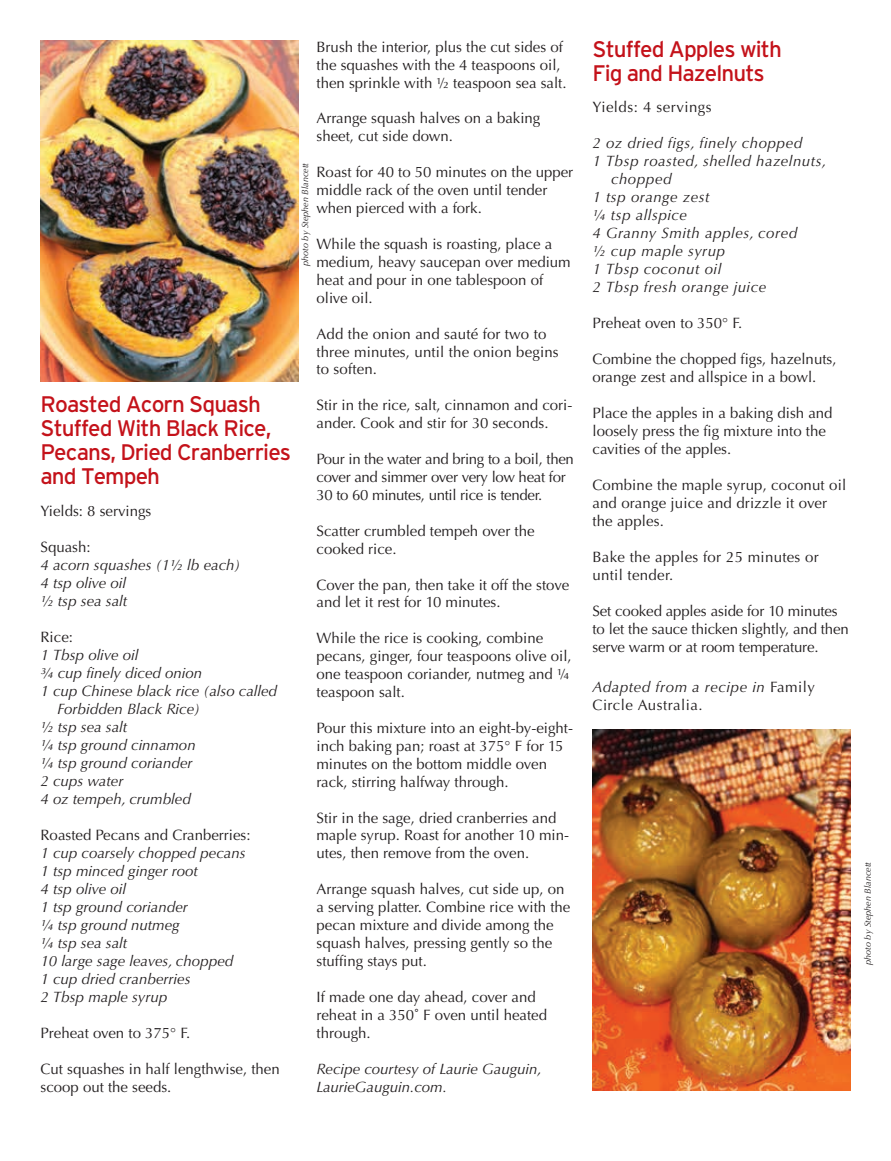
<style>
.page{position:relative;width:891px;height:1161px;background:#fff}
.page>*{position:absolute;margin:0;border:0;box-sizing:border-box;transform-origin:0 0}
.t1{font:22.5px/24px "Interstate";letter-spacing:-.04em;color:#c4121a}
.t2{font:15px/17.9px "Optima";color:#231f20}
.t3{font:italic 15px/18px "Optima";color:#231f20}
.t4{font:italic 15px "Optima";letter-spacing:.035em;color:#231f20}
.t5{font:15px/18px "Optima";letter-spacing:-.02em;color:#231f20}
.t6{font:15px/18px "Optima";letter-spacing:.035em;color:#231f20}
.t7{font:15px/18px "Optima";letter-spacing:.02em;color:#231f20}
.t8{font:italic 9px "Optima";color:#231f20}
.s1{font-style:italic}
</style>
<div class="page">
<img style="left:592px;top:729px;width:258px;height:362px">
<img style="left:40px;top:40px;width:258px;height:342px">
<h1 class="t1" style="left:40px;top:392px;width:252px">Roasted Acorn Squash<br>Stuffed With Black Rice,<br>Pecans, Dried Cranberries and Tempeh</h1>
<p class="t2" style="left:40px;top:502px;width:112px">Yields: 8 servings</p>
<p class="t2" style="left:40px;top:538px;width:52px">Squash:</p>
<p class="t3" style="left:40px;top:556px;width:201px">4 acorn squashes (1½ lb each)<br>4 tsp olive oil<br>½ tsp sea salt</p>
<p class="t2" style="left:40px;top:628px;width:34px">Rice:</p>
<p class="t3" style="left:40px;top:646px;width:99px">1 Tbsp olive oil</p>
<p class="t3" style="left:40px;top:664px;width:163px">¾ cup finely diced onion</p>
<p class="t3" style="left:40px;top:682px;width:238px">1 cup Chinese black rice (also called</p>
<p class="t3" style="left:57px;top:700px;width:144px">Forbidden Black Rice)</p>
<p class="t3" style="left:40px;top:718px;width:88px">½ tsp sea salt</p>
<p class="t3" style="left:40px;top:736px;width:157px">¼ tsp ground cinnamon</p>
<p class="t3" style="left:40px;top:754px;width:154px">¼ tsp ground coriander</p>
<p class="t3" style="left:40px;top:772px;width:84px">2 cups water</p>
<p class="t3" style="left:40px;top:790px;width:152px">4 oz tempeh, crumbled</p>
<p class="t2" style="left:40px;top:826px;width:212px">Roasted Pecans and Cranberries:</p>
<p class="t3" style="left:40px;top:844px;width:207px">1 cup coarsely chopped pecans<br>1 tsp minced ginger root<br>4 tsp olive oil<br>1 tsp ground coriander<br>¼ tsp ground nutmeg<br>¼ tsp sea salt<br>10 large sage leaves, chopped<br>1 cup dried cranberries<br>2 Tbsp maple syrup</p>
<p class="t2" style="left:40px;top:1024px;width:151px">Preheat oven to 375° F.</p>
<p class="t2" style="left:40px;top:1060px;width:241px">Cut squashes in half lengthwise, then scoop out the seeds.</p>
<p class="t2" style="left:316px;top:38px;width:252px">Brush the interior, plus the cut sides of the squashes with the 4 teaspoons oil, then sprinkle with ½ teaspoon sea salt.</p>
<p class="t2" style="left:316px;top:110px;width:225px">Arrange squash halves on a baking sheet, cut side down.</p>
<p class="t2" style="left:316px;top:163px;width:258px">Roast for 40 to 50 minutes on the upper middle rack of the oven until tender when pierced with a fork.</p>
<p class="t2" style="left:316px;top:235px;width:256px">While the squash is roasting, place a medium, heavy saucepan over medium heat and pour in one tablespoon of olive oil.</p>
<p class="t2" style="left:316px;top:325px;width:244px">Add the onion and sauté for two to three minutes, until the onion begins to soften.</p>
<p class="t2" style="left:316px;top:397px;width:257px">Stir in the rice, salt, cinnamon and cori&shy;ander. Cook and stir for 30 seconds.</p>
<p class="t5" style="left:316px;top:450px;width:259px">Pour in the water and bring to a boil, then cover and simmer over very low heat for<br>30 to 60 minutes, until rice is tender.</p>
<p class="t2" style="left:316px;top:522px;width:220px">Scatter crumbled tempeh over the cooked rice.</p>
<p class="t2" style="left:316px;top:576px;width:254px">Cover the pan, then take it off the stove and let it rest for 10 minutes.</p>
<p class="t2" style="left:316px;top:630px;width:257px">While the rice is cooking, combine pecans, ginger, four teaspoons olive oil, one teaspoon coriander, nutmeg and ¼ teaspoon salt.</p>
<p class="t2" style="left:316px;top:719px;width:258px">Pour this mixture into an eight-by-eight&shy;inch baking pan; roast at 375° F for 15 minutes on the bottom middle oven rack, stirring halfway through.</p>
<p class="t2" style="left:316px;top:809px;width:254px">Stir in the sage, dried cranberries and maple syrup. Roast for another 10 min&shy;utes, then remove from the oven.</p>
<p class="t2" style="left:316px;top:880px;width:255px">Arrange squash halves, cut side up, on a serving platter. Combine rice with the pecan mixture and divide among the squash halves, pressing gently so the stuffing stays put.</p>
<p class="t2" style="left:316px;top:988px;width:232px">If made one day ahead, cover and reheat in a 350˚ F oven until heated through.</p>
<p class="t3" style="left:316px;top:1060px;width:227px">Recipe courtesy of Laurie Gauguin,<br>LaurieGauguin.com.</p>
<p class="t8" style="left:300px;top:266px;width:104px;rotate:-90deg">photo by Stephen Blancett</p>
<h1 class="t1" style="left:592px;top:37px;width:191px">Stuffed Apples with<br>Fig and Hazelnuts</h1>
<p class="t6" style="left:592px;top:99px;width:121px">Yields: 4 servings</p>
<p class="t4" style="left:592px;top:135px;width:211px">2 oz dried figs, finely chopped</p>
<p class="t4" style="left:592px;top:153px;width:235px">1 Tbsp roasted, shelled hazelnuts,</p>
<p class="t4" style="left:611px;top:171px;width:62px">chopped</p>
<p class="t4" style="left:592px;top:189px;width:118px">1 tsp orange zest</p>
<p class="t4" style="left:592px;top:207px;width:96px">¼ tsp allspice</p>
<p class="t4" style="left:592px;top:225px;width:206px">4 Granny Smith apples, cored</p>
<p class="t4" style="left:592px;top:243px;width:134px">½ cup maple syrup</p>
<p class="t4" style="left:592px;top:261px;width:130px">1 Tbsp coconut oil</p>
<p class="t4" style="left:592px;top:279px;width:175px">2 Tbsp fresh orange juice</p>
<p class="t2" style="left:592px;top:315px;width:151px">Preheat oven to 350° F.</p>
<p class="t2" style="left:592px;top:351px;width:246px">Combine the chopped figs, hazelnuts, orange zest and allspice in a bowl.</p>
<p class="t2" style="left:592px;top:405px;width:242px">Place the apples in a baking dish and loosely press the fig mixture into the cavities of the apples.</p>
<p class="t2" style="left:592px;top:477px;width:255px">Combine the maple syrup, coconut oil and orange juice and drizzle it over the apples.</p>
<p class="t7" style="left:592px;top:549px;width:228px">Bake the apples for 25 minutes or until tender.</p>
<p class="t2" style="left:592px;top:603px;width:258px">Set cooked apples aside for 10 minutes to let the sauce thicken slightly, and then serve warm or at room temperature.</p>
<p class="t6" style="left:592px;top:678px;width:224px"><span class="s1">Adapted from a recipe in</span> Family<br>Circle Australia.</p>
<p class="t8" style="left:863px;top:965px;width:104px;rotate:-90deg">photo by Stephen Blancett</p>
</div>
